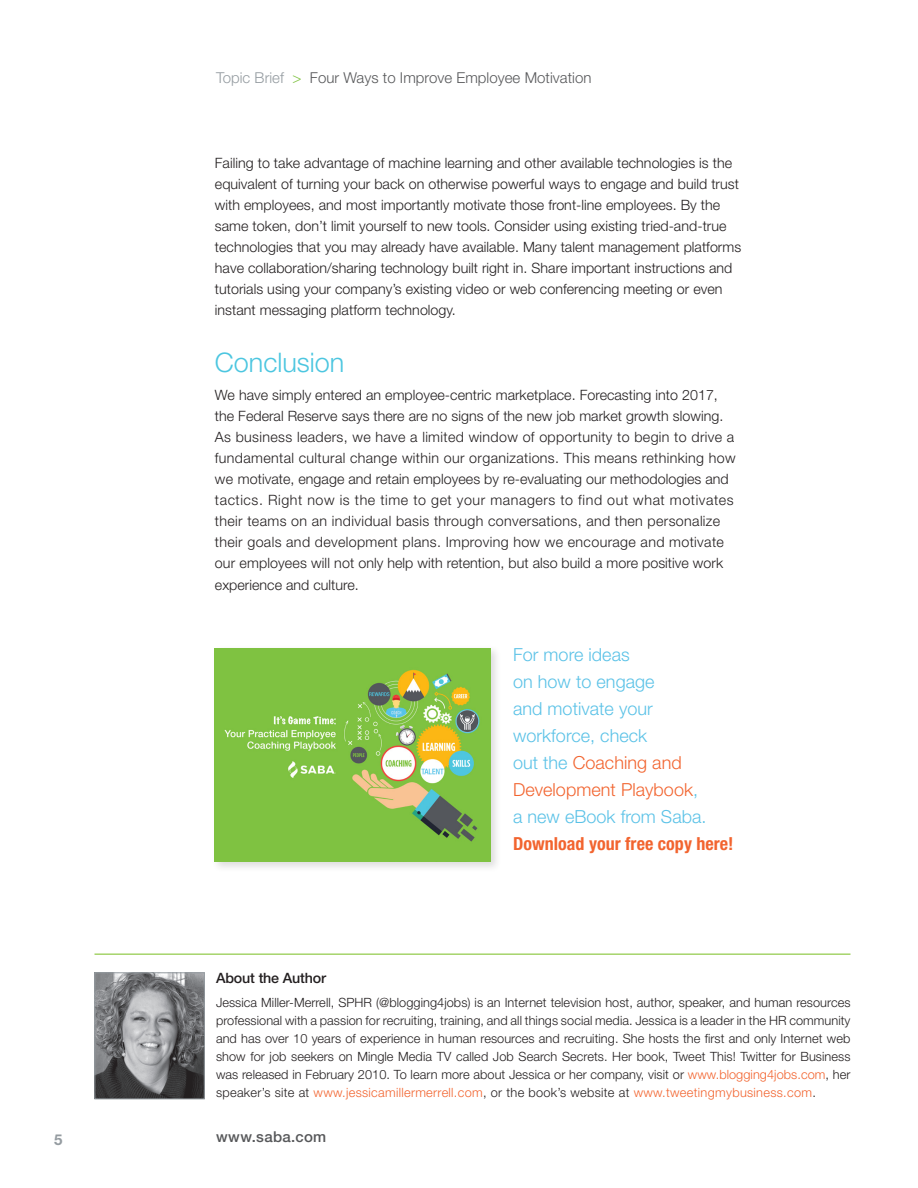
<style>
.page{position:relative;width:918px;height:1188px;background:#fff}
.page>*{position:absolute;margin:0;border:0;box-sizing:border-box;transform-origin:0 0}
.Body_-_Header_Text{font:300 27px "Helvetica Neue LT Std";color:#4cc6e0}
.Body_-_Caption{font:300 18px/27px "Helvetica Neue LT Std";letter-spacing:.005em;color:#5bc2e7}
.t1{font:300 15px "Helvetica Neue LT Std";letter-spacing:.005em;color:#57585a}
.t2{font:500 15px "Helvetica Neue LT Std";letter-spacing:.02em;color:#57585a}
.t3{font:700 15px "Helvetica Neue LT Std";color:#959ca1}
.Body{font:300 14.25px/21px "Helvetica Neue LT Std";letter-spacing:.025em;color:#231f20}
.Body-2{font:300 14.25px/21px "Helvetica Neue LT Std";letter-spacing:.005em;color:#231f20}
.Body-3{font:500 14.25px "Helvetica Neue LT Std";letter-spacing:-.01em;color:#231f20}
.Body-4{font:300 12.75px/18px "Helvetica Neue LT Std";letter-spacing:.025em;color:#231f20;text-align:justify}
.s1{color:#959ca1}
.s2{color:#7fc241}
.s3{color:#f2642f}
.s4{font-weight:700;font-stretch:condensed;color:#f2642f}
</style>
<div class="page">
<img style="left:96px;top:974px;width:107px;height:123px">
<div style="left:94px;top:972px;width:111px;height:127px;border:1px solid #959ca1"></div>
<div style="left:212px;top:645px;width:290px;height:228px;background:#231f20;opacity:.15"></div>
<img style="left:215px;top:648px;width:275px;height:214px">
<hr style="left:94px;top:954px;width:756px;height:1px;background:#78be20">
<p class="t1" style="left:216px;top:69px;width:377px"><span class="s1">Topic Brief</span> <span class="s2">&gt;</span> Four Ways to Improve Employee Motivation</p>
<p class="Body-2" style="left:215px;top:152px;width:528px">Failing to take advantage of machine learning and other available technologies is the equivalent of turning your back on otherwise powerful ways to engage and build trust with employees, and most importantly motivate those front-line employees. By the same token, don’t limit yourself to new tools. Consider using existing tried-and-true technologies that you may already have available. Many talent management platforms have collaboration/sharing technology built right in. Share important instructions and tutorials using your company’s existing video or web conferencing meeting or even instant messaging platform technology.</p>
<p class="Body_-_Header_Text" style="left:215px;top:346px;width:131px">Conclusion</p>
<p class="Body" style="left:215px;top:384px;width:522px">We have simply entered an employee-centric marketplace. Forecasting into 2017, the Federal Reserve says there are no signs of the new job market growth slowing.<br>As business leaders, we have a limited window of opportunity to begin to drive a fundamental cultural change within our organizations. This means rethinking how we motivate, engage and retain employees by re-evaluating our methodologies and tactics. Right now is the time to get your managers to find out what motivates their teams on an individual basis through conversations, and then personalize their goals and development plans. Improving how we encourage and motivate our employees will not only help with retention, but also build a more positive work</p>
<p class="Body-2" style="left:215px;top:575px;width:146px">experience and culture.</p>
<p class="Body_-_Caption" style="left:513px;top:641px;width:222px">For more ideas<br>on how to engage<br>and motivate your workforce, check<br>out the <span class="s3">Coaching and<br>Development Playbook</span>,<br>a new eBook from Saba.<br><span class="s4">Download your free copy here!</span></p>
<p class="Body-3" style="left:216px;top:969px;width:112px">About the Author</p>
<p class="Body-4" style="left:216px;top:994px;width:636px">Jessica Miller-Merrell, SPHR (@blogging4jobs) is an Internet television host, author, speaker, and human resources professional with a passion for recruiting, training, and all things social media. Jessica is a leader in the HR community and has over 10 years of experience in human resources and recruiting. She hosts the first and only Internet web show for job seekers on Mingle Media TV called Job Search Secrets. Her book, Tweet This! Twitter for Business was released in February 2010. To learn more about Jessica or her company, visit or <span class="s3">www.blogging4jobs.com</span>, her speaker’s site at <span class="s3">www.jessicamillermerrell.com</span>, or the book’s website at <span class="s3">www.tweetingmybusiness.com</span>.</p>
<p class="t3" style="left:54px;top:1130px;width:10px">5</p>
<p class="t2" style="left:216px;top:1127px;width:112px">www.saba.com</p>
</div>
